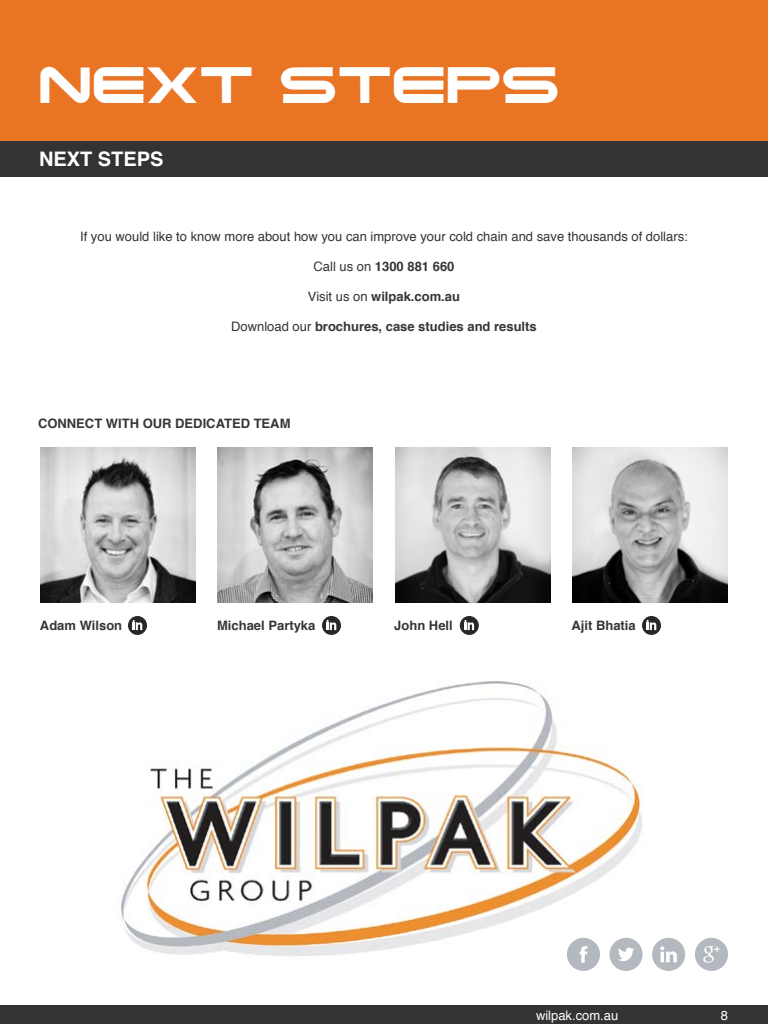
<style>
.page{position:relative;width:768px;height:1024px;background:#fff}
.page>*{position:absolute;margin:0;border:0;box-sizing:border-box;transform-origin:0 0}
.t1{font:47.8px "Eyechart Display Caps S Si";color:#fff}
.t2{font:700 20px "Helvetica";color:#fff}
.t3{font:700 13px "Helvetica";color:#363636}
.t4{font:13px "Helvetica";color:#333}
.t5{font:13px "Helvetica";color:#fff}
.s1{font-weight:400;color:#333}
</style>
<div class="page">
<div style="left:0;top:8px;width:768px;height:169px;background:#333"></div>
<div style="left:0;top:0;width:768px;height:140px;background:#e87424"></div>
<div style="left:0;top:1005px;width:768px;height:19px;background:#333"></div>
<img style="left:41px;top:447px;width:155px;height:156px">
<img style="left:218px;top:447px;width:155px;height:156px">
<img style="left:395px;top:447px;width:155px;height:156px">
<img style="left:572px;top:447px;width:155px;height:156px">
<svg style="left:128px;top:616px;width:19px;height:19px"></svg>
<svg style="left:132px;top:620px;width:10px;height:10px"></svg>
<svg style="left:322px;top:616px;width:19px;height:19px"></svg>
<svg style="left:326px;top:620px;width:10px;height:10px"></svg>
<svg style="left:460px;top:616px;width:19px;height:19px"></svg>
<svg style="left:464px;top:620px;width:10px;height:10px"></svg>
<svg style="left:642px;top:616px;width:19px;height:19px"></svg>
<svg style="left:646px;top:620px;width:10px;height:10px"></svg>
<img style="left:121px;top:682px;width:521px;height:274px">
<svg style="left:609px;top:938px;width:34px;height:33px"></svg>
<svg style="left:695px;top:938px;width:33px;height:33px"></svg>
<svg style="left:652px;top:938px;width:33px;height:33px"></svg>
<svg style="left:567px;top:938px;width:33px;height:33px"></svg>
<h1 class="t1" style="left:38px;top:62px;width:523px">NEXT STEPS</h1>
<h2 class="t2" style="left:39px;top:143px;width:126px">NEXT STEPS</h2>
<p class="t4" style="left:80px;top:226px;width:609px">If you would like to know more about how you can improve your cold chain and save thousands of dollars:</p>
<p class="t3" style="left:314px;top:256px;width:142px"><span class="s1">Call us on</span> 1300 881 660</p>
<p class="t3" style="left:308px;top:286px;width:154px"><span class="s1">Visit us on</span> wilpak.com.au</p>
<p class="t3" style="left:231px;top:316px;width:307px"><span class="s1">Download our</span> brochures, case studies and results</p>
<p class="t3" style="left:38px;top:413px;width:254px">CONNECT WITH OUR DEDICATED TEAM</p>
<p class="t3" style="left:40px;top:615px;width:84px">Adam Wilson</p>
<p class="t3" style="left:217px;top:615px;width:100px">Michael Partyka</p>
<p class="t3" style="left:394px;top:615px;width:60px">John Hell</p>
<p class="t3" style="left:571px;top:615px;width:66px">Ajit Bhatia</p>
<p class="t5" style="left:536px;top:1005px;width:84px">wilpak.com.au</p>
<p class="t5" style="left:721px;top:1005px;width:9px">8</p>
</div>
